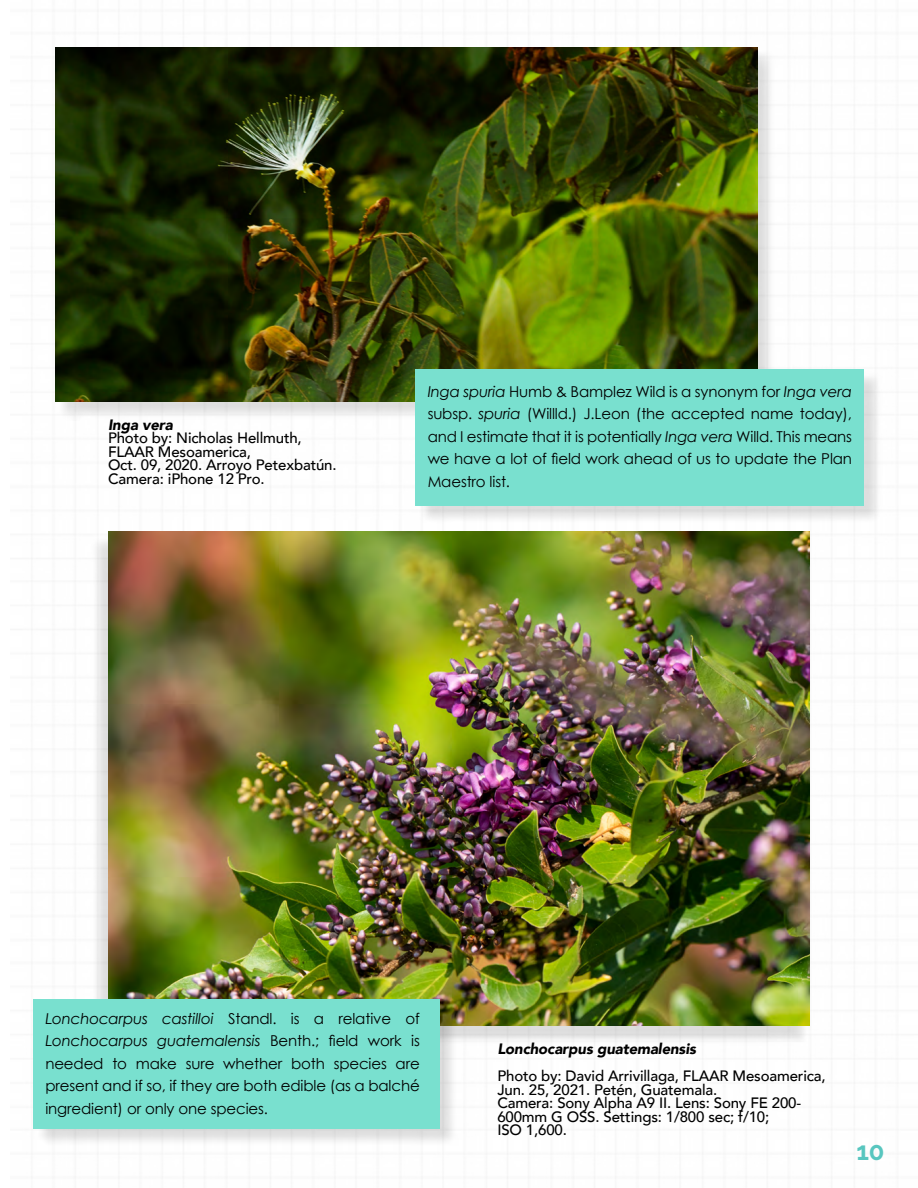
<style>
.page{position:relative;width:918px;height:1188px;background:#fff}
.page>*{position:absolute;margin:0;border:0;box-sizing:border-box;transform-origin:0 0}
.t1{font:700 25.5px "Raleway";color:#58c6bf}
.t2{font:15px/22.5px "Century Gothic";letter-spacing:-.01em;color:#000;text-align:justify}
.t3{font:500 15px/13.5px "Avenir";letter-spacing:-.01em;color:#000}
.t4{font:italic 900 15px "Avenir";letter-spacing:-.01em;color:#000}
.s1{font-style:italic}
</style>
<div class="page">
<div style="left:57px;top:50px;width:719px;height:371px;background:#000;opacity:.13"></div>
<img style="left:55px;top:48px;width:702px;height:354px">
<div style="left:418px;top:371px;width:465px;height:153px;background:#000;opacity:.13"></div>
<div style="left:416px;top:369px;width:448px;height:136px;background:#79e0cf"></div>
<div style="left:91px;top:535px;width:719px;height:511px;background:#000;opacity:.13"></div>
<img style="left:108px;top:531px;width:702px;height:495px">
<div style="left:36px;top:1001px;width:422px;height:146px;background:#000;opacity:.13"></div>
<div style="left:33px;top:999px;width:407px;height:130px;background:#79e0cf"></div>
<p class="t4" style="left:108px;top:412px;width:66px">Inga vera</p>
<p class="t3" style="left:108px;top:430px;width:230px">Photo by: Nicholas Hellmuth,<br>FLAAR Mesoamerica,<br>Oct. 09, 2020. Arroyo Petexbatún.<br>Camera: iPhone 12 Pro.</p>
<p class="t2" style="left:428px;top:380px;width:426px"><span class="s1">Inga spuria</span> Humb &amp; Bamplez Wild is a synonym for <span class="s1">Inga vera </span>subsp. <span class="s1">spuria</span> (Willld.) J.Leon (the accepted name today), and I estimate that it is potentially <span class="s1">Inga vera</span> Willd. This means we have a lot of field work ahead of us to update the Plan Maestro list.</p>
<p class="t2" style="left:45px;top:1007px;width:376px"><span class="s1">Lonchocarpus castilloi</span> Standl. is a relative of <span class="s1">Lonchocarpus guatemalensis</span> Benth.; field work is needed to make sure whether both species are present and if so, if they are both edible (as a balché ingredient) or only one species.</p>
<p class="t4" style="left:497px;top:1037px;width:200px">Lonchocarpus guatemalensis</p>
<p class="t3" style="left:497px;top:1068px;width:330px">Photo by: David Arrivillaga, FLAAR Mesoamerica, Jun. 25, 2021. Petén, Guatemala.<br>Camera: Sony Alpha A9 II. Lens: Sony FE 200- 600mm G OSS. Settings: 1/800 sec; f/10;<br>ISO 1,600.</p>
<h1 class="t1" style="left:856px;top:1137px;width:30px">10</h1>
</div>
